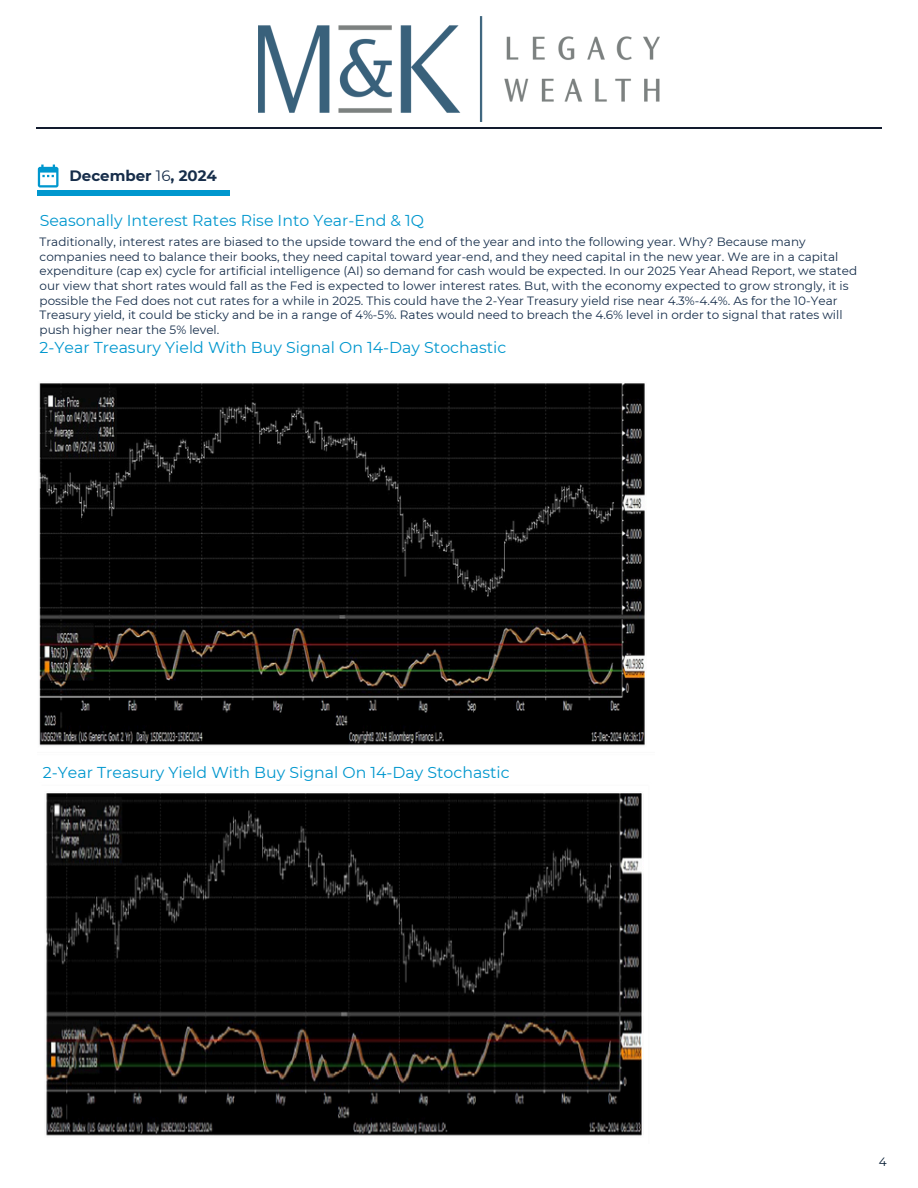
<style>
.page{position:relative;width:918px;height:1188px;background:#fff}
.page>*{position:absolute;margin:0;border:0;box-sizing:border-box;transform-origin:0 0}
.t1{font:15.75px "Montserrat";color:#0097ce}
.t2{font:700 15px "Montserrat";color:#162d4a}
.t3{font:12px/14.7px "Montserrat";color:#152d4a}
.t4{font:12px "Montserrat";color:#00182f}
.s1{font-weight:400}
</style>
<div class="page">
<svg style="left:38px;top:165px;width:21px;height:23px"></svg>
<hr style="left:38px;top:191px;width:192px;height:4px;background:#0097ce">
<hr style="left:36px;top:127px;width:846px;height:2px;background:#121b2e">
<img style="left:39px;top:383px;width:606px;height:753px">
<img style="left:259px;top:17px;width:400px;height:105px">
<p class="t2" style="left:70px;top:166px;width:149px">December <span class="s1">16</span>, 2024</p>
<p class="t1" style="left:40px;top:211px;width:386px">Seasonally Interest Rates Rise Into Year-End &amp; 1Q</p>
<p class="t3" style="left:40px;top:235px;width:819px">Traditionally, interest rates are biased to the upside toward the end of the year and into the following year. Why? Because many companies need to balance their books, they need capital toward year-end, and they need capital in the new year. We are in a capital expenditure (cap ex) cycle for artificial intelligence (AI) so demand for cash would be expected. In our 2025 Year Ahead Report, we stated our view that short rates would fall as the Fed is expected to lower interest rates. But, with the economy expected to grow strongly, it is possible the Fed does not cut rates for a while in 2025. This could have the 2-Year Treasury yield rise near 4.3%-4.4%. As for the 10-Year Treasury yield, it could be sticky and be in a range of 4%-5%. Rates would need to breach the 4.6% level in order to signal that rates will push higher near the 5% level.</p>
<h1 class="t1" style="left:40px;top:338px;width:468px">2-Year Treasury Yield With Buy Signal On 14-Day Stochastic</h1>
<p class="t1" style="left:43px;top:762px;width:468px">2-Year Treasury Yield With Buy Signal On 14-Day Stochastic</p>
<h1 class="t4" style="left:879px;top:1155px;width:9px">4</h1>
</div>
